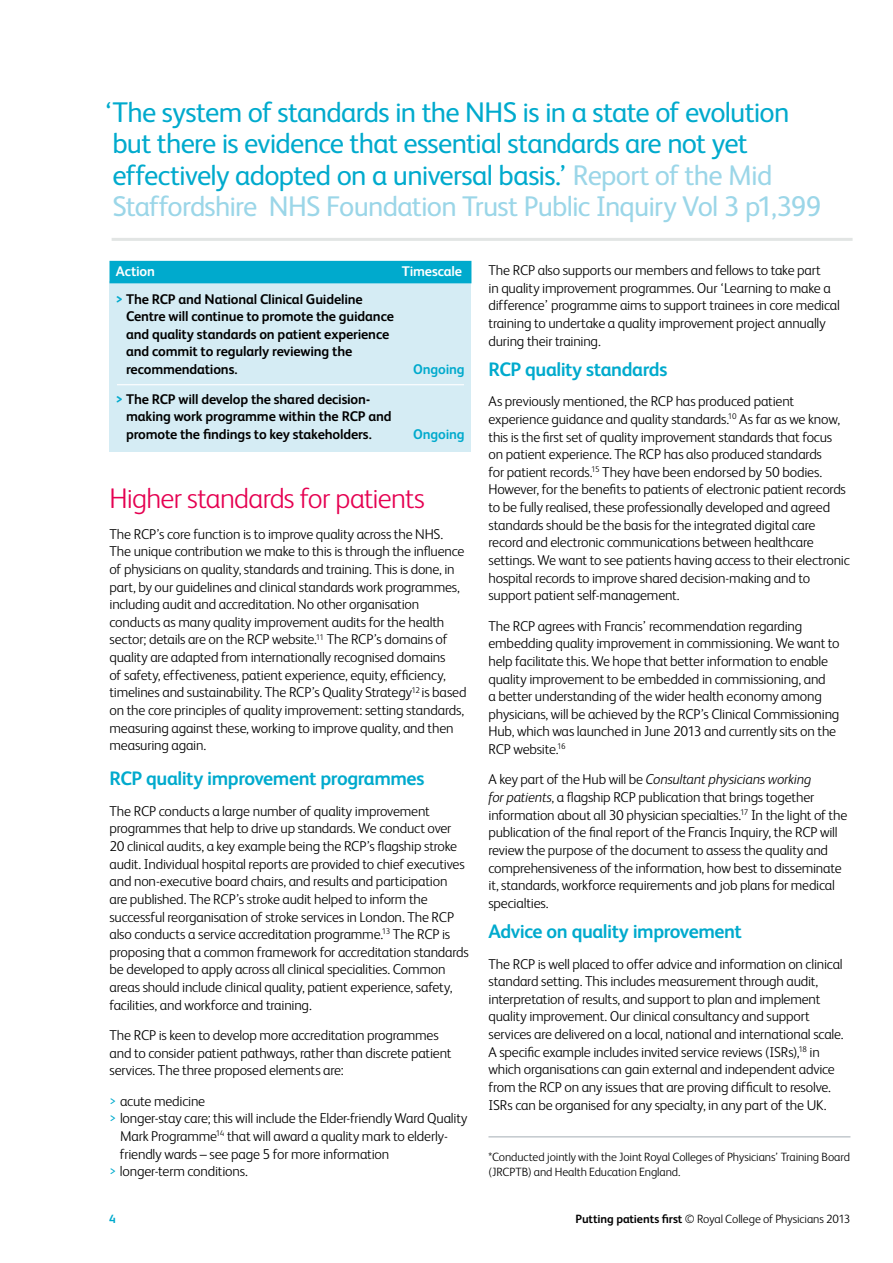
<style>
.page{position:relative;width:893px;height:1263px;background:#fff}
.page>*{position:absolute;margin:0;border:0;box-sizing:border-box;transform-origin:0 0}
.t1{font:28.5px/31.5px "FS Albert";letter-spacing:-.025em;color:#00aacd}
.t2{font:300 28.5px "FS Albert";letter-spacing:-.025em;color:#e50051}
.t3{font:700 19.5px "FS Albert";letter-spacing:-.025em;color:#00aacd}
.t4{font:300 14.25px/17.7px "FS Albert";letter-spacing:-.015em;color:#000}
.t5{font:700 14.1px/17.4px "FS Albert";letter-spacing:-.015em;color:#000}
.t6{font:700 14.1px "FS Albert";letter-spacing:-.015em;color:#fff}
.t7{font:700 14.1px "FS Albert";letter-spacing:-.01em;color:#00aacd}
.t8{font:300 12px/15px "FS Albert";letter-spacing:-.005em;color:#000}
.t9{font:700 12px "FS Albert";color:#00aacd}
.s1{color:#9bd6e8}
.s2{color:#00aacd}
.s3{font-style:italic}
.s4{font-weight:700}
</style>
<div class="page">
<div style="left:109px;top:282px;width:362px;height:170px;background:#d5ecf4"></div>
<div style="left:109px;top:261px;width:362px;height:22px;background:#00aacd"></div>
<hr style="left:117px;top:384px;width:347px;height:1px;background:#fff">
<hr style="left:112px;top:238px;width:741px;height:3px;background:#e2e5e4">
<hr style="left:488px;top:1136px;width:362px;height:1px;background:#aeb6bc">
<p class="t1" style="left:104px;top:96px;width:719px">‘The system of standards in the NHS is in a state of evolution but there is evidence that essential standards are not yet effectively adopted on a universal basis.’ <span class="s1">Report of the Mid Staffordshire NHS Foundation Trust Public Inquiry Vol 3 p1,399</span></p>
<p class="t6" style="left:116px;top:263px;width:41px">Action</p>
<p class="t6" style="left:402px;top:263px;width:62px">Timescale</p>
<p class="t5" style="left:126px;top:290px;width:269px;text-indent:-10px"><span class="s2">&gt;</span> The RCP and National Clinical Guideline Centre will continue to promote the guidance and quality standards on patient experience and commit to regularly reviewing the recommendations.</p>
<p class="t7" style="left:413px;top:361px;width:53px">Ongoing</p>
<p class="t5" style="left:126px;top:390px;width:267px;text-indent:-10px"><span class="s2">&gt;</span> The RCP will develop the shared decision&shy;making work programme within the RCP and promote the findings to key stakeholders.</p>
<p class="t7" style="left:413px;top:425px;width:53px">Ongoing</p>
<h1 class="t2" style="left:109px;top:482px;width:317px">Higher standards for patients</h1>
<p class="t4" style="left:109px;top:525px;width:359px">The RCP’s core function is to improve quality across the NHS.<br>The unique contribution we make to this is through the influence of physicians on quality, standards and training. This is done, in part, by our guidelines and clinical standards work programmes, including audit and accreditation. No other organisation conducts as many quality improvement audits for the health sector; details are on the RCP website.<sup>11</sup> The RCP’s domains of quality are adapted from internationally recognised domains<br>of safety, effectiveness, patient experience, equity, efficiency, timelines and sustainability. The RCP’s Quality Strategy<sup>12</sup> is based on the core principles of quality improvement: setting standards, measuring against these, working to improve quality, and then measuring again.</p>
<h2 class="t3" style="left:109px;top:767px;width:316px">RCP quality improvement programmes</h2>
<p class="t4" style="left:109px;top:802px;width:361px">The RCP conducts a large number of quality improvement programmes that help to drive up standards. We conduct over 20 clinical audits, a key example being the RCP’s flagship stroke audit. Individual hospital reports are provided to chief executives and non-executive board chairs, and results and participation are published. The RCP’s stroke audit helped to inform the successful reorganisation of stroke services in London. The RCP also conducts a service accreditation programme.<sup>13</sup> The RCP is proposing that a common framework for accreditation standards be developed to apply across all clinical specialities. Common areas should include clinical quality, patient experience, safety, facilities, and workforce and training.</p>
<p class="t4" style="left:109px;top:1026px;width:343px">The RCP is keen to develop more accreditation programmes and to consider patient pathways, rather than discrete patient services. The three proposed elements are:</p>
<p class="t4" style="left:109px;top:1092px;width:97px"><span class="s2">&gt;</span> acute medicine</p>
<p class="t4" style="left:109px;top:1109px;width:360px"><span class="s2">&gt;</span> longer-stay care; this will include the Elder-friendly Ward Quality</p>
<p class="t4" style="left:120px;top:1127px;width:329px">Mark Programme<sup>14</sup> that will award a quality mark to elderly-</p>
<p class="t4" style="left:120px;top:1145px;width:271px">friendly wards – see page 5 for more information</p>
<p class="t4" style="left:109px;top:1162px;width:140px"><span class="s2">&gt;</span> longer-term conditions.</p>
<p class="t4" style="left:488px;top:261px;width:353px">The RCP also supports our members and fellows to take part<br>in quality improvement programmes. Our ‘Learning to make a difference’ programme aims to support trainees in core medical training to undertake a quality improvement project annually during their training.</p>
<h2 class="t3" style="left:488px;top:358px;width:180px">RCP quality standards</h2>
<p class="t4" style="left:488px;top:392px;width:363px">As previously mentioned, the RCP has produced patient experience guidance and quality standards.<sup>10</sup> As far as we know, this is the first set of quality improvement standards that focus on patient experience. The RCP has also produced standards<br>for patient records.<sup>15</sup> They have been endorsed by 50 bodies.<br>However, for the benefits to patients of electronic patient records to be fully realised, these professionally developed and agreed standards should be the basis for the integrated digital care record and electronic communications between healthcare settings. We want to see patients having access to their electronic hospital records to improve shared decision-making and to support patient self-management.</p>
<p class="t4" style="left:488px;top:617px;width:353px">The RCP agrees with Francis’ recommendation regarding embedding quality improvement in commissioning. We want to help facilitate this. We hope that better information to enable quality improvement to be embedded in commissioning, and<br>a better understanding of the wider health economy among physicians, will be achieved by the RCP’s Clinical Commissioning Hub, which was launched in June 2013 and currently sits on the RCP website.<sup>16</sup></p>
<p class="t4" style="left:488px;top:770px;width:360px">A key part of the Hub will be <span class="s3">Consultant physicians working<br>for patients</span>, a flagship RCP publication that brings together information about all 30 physician specialties.<sup>17</sup> In the light of the publication of the final report of the Francis Inquiry, the RCP will review the purpose of the document to assess the quality and comprehensiveness of the information, how best to disseminate it, standards, workforce requirements and job plans for medical specialties.</p>
<h2 class="t3" style="left:488px;top:920px;width:255px">Advice on quality improvement</h2>
<p class="t4" style="left:488px;top:955px;width:357px">The RCP is well placed to offer advice and information on clinical standard setting. This includes measurement through audit, interpretation of results, and support to plan and implement quality improvement. Our clinical consultancy and support services are delivered on a local, national and international scale.<br>A specific example includes invited service reviews (ISRs),<sup>18</sup> in which organisations can gain external and independent advice from the RCP on any issues that are proving difficult to resolve.<br>ISRs can be organised for any specialty, in any part of the UK.</p>
<p class="t8" style="left:488px;top:1149px;width:363px">*Conducted jointly with the Joint Royal Colleges of Physicians’ Training Board (JRCPTB) and Health Education England.</p>
<p class="t9" style="left:109px;top:1212px;width:8px">4</p>
<p class="t8" style="left:575px;top:1211px;width:276px"><span class="s4">Putting patients first</span> © Royal College of Physicians 2013</p>
</div>
